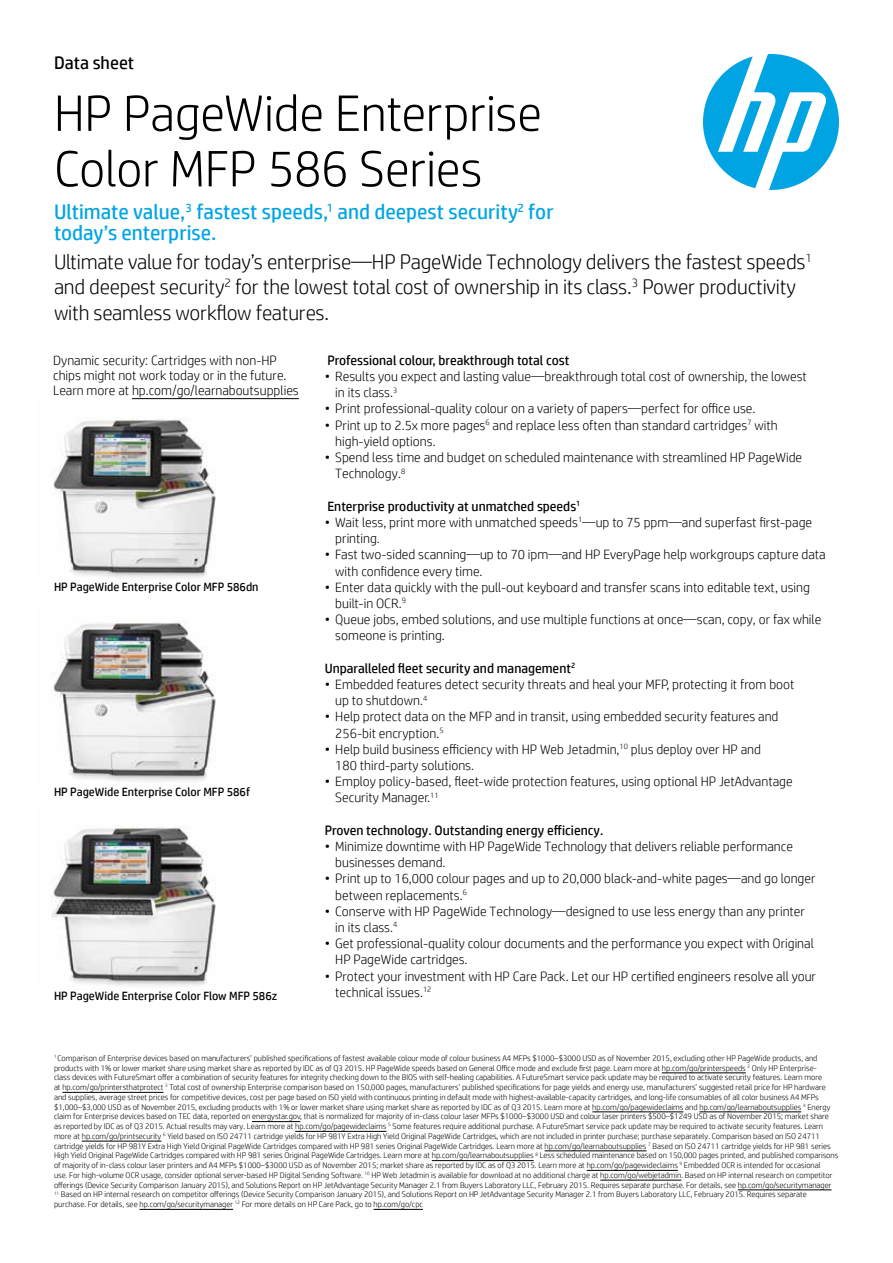
<style>
.page{position:relative;width:893px;height:1263px;background:#fff}
.page>*{position:absolute;margin:0;border:0;box-sizing:border-box;transform-origin:0 0}
.t1{font:300 51px/55.5px "HP Simplified";letter-spacing:-.005em;color:#000}
.t2{font:300 21px/25.2px "HP Simplified";letter-spacing:-.01em;color:#000}
.t3{font:21px/21px "HP Simplified";color:#00a4e3}
.t4{font:18px "HP Simplified";color:#000}
.t5{font:300 13.5px/16.2px "HP Simplified";color:#000}
.t6{font:13.5px "HP Simplified";color:#000}
.t7{font:12px "HP Simplified";color:#000}
.t8{font:300 8.25px/9.8px "HP Simplified";color:#000}
</style>
<div class="page">
<img style="left:51px;top:827px;width:165px;height:159px">
<img style="left:53px;top:622px;width:163px;height:159px">
<svg style="left:703px;top:54px;width:136px;height:136px"></svg>
<hr style="left:662px;top:1072px;width:84px;height:1px;background:#000">
<hr style="left:62px;top:1092px;width:101px;height:1px;background:#000">
<hr style="left:592px;top:1111px;width:91px;height:1px;background:#000">
<hr style="left:699px;top:1111px;width:102px;height:1px;background:#000">
<hr style="left:252px;top:1121px;width:48px;height:1px;background:#000">
<hr style="left:295px;top:1131px;width:91px;height:1px;background:#000">
<hr style="left:82px;top:1141px;width:79px;height:1px;background:#000">
<hr style="left:545px;top:1150px;width:101px;height:1px;background:#000">
<hr style="left:432px;top:1160px;width:102px;height:1px;background:#000">
<hr style="left:587px;top:1170px;width:91px;height:1px;background:#000">
<hr style="left:600px;top:1180px;width:81px;height:1px;background:#000">
<hr style="left:738px;top:1189px;width:93px;height:1px;background:#000">
<hr style="left:139px;top:1209px;width:94px;height:1px;background:#000">
<hr style="left:374px;top:1209px;width:49px;height:1px;background:#000">
<img style="left:53px;top:419px;width:163px;height:159px">
<hr style="left:132px;top:398px;width:167px;height:1px;background:#000">
<h3 class="t4" style="left:54px;top:51px;width:82px">Data sheet</h3>
<h1 class="t1" style="left:54px;top:85px;width:490px">HP PageWide Enterprise<br>Color MFP 586 Series</h1>
<h2 class="t3" style="left:54px;top:201px;width:501px">Ultimate value,<sup>3</sup> fastest speeds,<sup>1</sup> and deepest security<sup>2</sup> for today’s enterprise.</h2>
<h2 class="t2" style="left:54px;top:249px;width:759px">Ultimate value for today’s enterprise—HP PageWide Technology delivers the fastest speeds<sup>1 </sup>and deepest security<sup>2</sup> for the lowest total cost of ownership in its class.<sup>3</sup> Power productivity with seamless workflow features.</h2>
<h3 class="t5" style="left:53px;top:352px;width:247px;line-height:15px">Dynamic security: Cartridges with non-HP chips might not work today or in the future.<br>Learn more at hp.com/go/learnaboutsupplies</h3>
<h3 class="t7" style="left:54px;top:579px;width:206px">HP PageWide Enterprise Color MFP 586dn</h3>
<h3 class="t7" style="left:54px;top:784px;width:198px">HP PageWide Enterprise Color MFP 586f</h3>
<h3 class="t7" style="left:54px;top:988px;width:225px">HP PageWide Enterprise Color Flow MFP 586z</h3>
<h3 class="t6" style="left:327px;top:351px;width:244px">Professional colour, breakthrough total cost</h3>
<h3 class="t5" style="left:335px;top:368px;width:473px;text-indent:-11px">• Results you expect and lasting value—breakthrough total cost of ownership, the lowest in its class.<sup>3</sup></h3>
<h3 class="t5" style="left:325px;top:400px;width:432px">• Print professional-quality colour on a variety of papers—perfect for office use.</h3>
<h3 class="t5" style="left:335px;top:417px;width:444px;text-indent:-11px">• Print up to 2.5x more pages<sup>6</sup> and replace less often than standard cartridges<sup>7</sup> with high-yield options.</h3>
<h3 class="t5" style="left:335px;top:449px;width:468px;text-indent:-11px">• Spend less time and budget on scheduled maintenance with streamlined HP PageWide<br>Technology.<sup>8</sup></h3>
<h3 class="t6" style="left:327px;top:497px;width:255px">Enterprise productivity at unmatched speeds<sup>1</sup></h3>
<h3 class="t5" style="left:335px;top:514px;width:478px;text-indent:-11px">• Wait less, print more with unmatched speeds<sup>1</sup>—up to 75 ppm—and superfast first-page printing.</h3>
<h3 class="t5" style="left:335px;top:546px;width:492px;text-indent:-11px">• Fast two-sided scanning—up to 70 ipm—and HP EveryPage help workgroups capture data with confidence every time.</h3>
<h3 class="t5" style="left:335px;top:579px;width:476px;text-indent:-11px">• Enter data quickly with the pull-out keyboard and transfer scans into editable text, using built-in OCR.<sup>9</sup></h3>
<h3 class="t5" style="left:335px;top:611px;width:488px;text-indent:-11px">• Queue jobs, embed solutions, and use multiple functions at once—scan, copy, or fax while someone is printing.</h3>
<h3 class="t6" style="left:325px;top:659px;width:252px">Unparalleled fleet security and management<sup>2</sup></h3>
<h3 class="t5" style="left:335px;top:676px;width:461px;text-indent:-11px">• Embedded features detect security threats and heal your MFP, protecting it from boot up to shutdown.<sup>4</sup></h3>
<h3 class="t5" style="left:335px;top:708px;width:445px;text-indent:-11px">• Help protect data on the MFP and in transit, using embedded security features and<br>256-bit encryption.<sup>5</sup></h3>
<h3 class="t5" style="left:335px;top:741px;width:427px;text-indent:-11px">• Help build business efficiency with HP Web Jetadmin,<sup>10</sup> plus deploy over HP and<br>180 third-party solutions.</h3>
<h3 class="t5" style="left:335px;top:773px;width:459px;text-indent:-11px">• Employ policy-based, fleet-wide protection features, using optional HP JetAdvantage<br>Security Manager.<sup>11</sup></h3>
<h3 class="t6" style="left:325px;top:821px;width:280px">Proven technology. Outstanding energy efficiency.</h3>
<h3 class="t5" style="left:335px;top:838px;width:459px;text-indent:-11px">• Minimize downtime with HP PageWide Technology that delivers reliable performance businesses demand.</h3>
<h3 class="t5" style="left:335px;top:870px;width:482px;text-indent:-11px">• Print up to 16,000 colour pages and up to 20,000 black-and-white pages—and go longer between replacements.<sup>6</sup></h3>
<h3 class="t5" style="left:335px;top:903px;width:471px;text-indent:-11px">• Conserve with HP PageWide Technology—designed to use less energy than any printer in its class.<sup>4</sup></h3>
<h3 class="t5" style="left:335px;top:935px;width:480px;text-indent:-11px">• Get professional-quality colour documents and the performance you expect with Original<br>HP PageWide cartridges.</h3>
<h3 class="t5" style="left:335px;top:967px;width:482px;text-indent:-11px">• Protect your investment with HP Care Pack. Let our HP certified engineers resolve all your technical issues.<sup>12</sup></h3>
<p class="t8" style="left:54px;top:1053px;width:786px"><sup>1</sup> Comparison of Enterprise devices based on manufacturers’ published specifications of fastest available colour mode of colour business A4 MFPs $1000–$3000 USD as of November 2015, excluding other HP PageWide products, and products with 1% or lower market share using market share as reported by IDC as of Q3 2015. HP PageWide speeds based on General Office mode and exclude first page. Learn more at hp.com/go/printerspeeds <sup>2</sup> Only HP Enterprise-<br>class devices with FutureSmart offer a combination of security features for integrity checking down to the BIOS with self-healing capabilities. A FutureSmart service pack update may be required to activate security features. Learn more<br>at hp.com/go/printersthatprotect <sup>3</sup> Total cost of ownership Enterprise comparison based on 150,000 pages, manufacturers’ published specifications for page yields and energy use, manufacturers’ suggested retail price for HP hardware and supplies, average street prices for competitive devices, cost per page based on ISO yield with continuous printing in default mode with highest-available-capacity cartridges, and long-life consumables of all color business A4 MFPs $1,000–$3,000 USD as of November 2015, excluding products with 1% or lower market share using market share as reported by IDC as of Q3 2015. Learn more at hp.com/go/pagewideclaims and hp.com/go/learnaboutsupplies <sup>4</sup> Energy claim for Enterprise devices based on TEC data, reported on energystar.gov, that is normalized for majority of in-class colour laser MFPs $1000–$3000 USD and colour laser printers $500–$1249 USD as of November 2015; market share as reported by IDC as of Q3 2015. Actual results may vary. Learn more at hp.com/go/pagewideclaims <sup>5</sup> Some features require additional purchase. A FutureSmart service pack update may be required to activate security features. Learn more at hp.com/go/printsecurity <sup>6</sup> Yield based on ISO 24711 cartridge yields for HP 981Y Extra High Yield Original PageWide Cartridges, which are not included in printer purchase; purchase separately. Comparison based on ISO 24711 cartridge yields for HP 981Y Extra High Yield Original PageWide Cartridges compared with HP 981 series Original PageWide Cartridges. Learn more at hp.com/go/learnaboutsupplies <sup>7</sup> Based on ISO 24711 cartridge yields for HP 981 series High Yield Original PageWide Cartridges compared with HP 981 series Original PageWide Cartridges. Learn more at hp.com/go/learnaboutsupplies <sup>8</sup> Less scheduled maintenance based on 150,000 pages printed, and published comparisons of majority of in-class colour laser printers and A4 MFPs $1000–$3000 USD as of November 2015; market share as reported by IDC as of Q3 2015. Learn more at hp.com/go/pagewideclaims <sup>9</sup> Embedded OCR is intended for occasional<br>use. For high-volume OCR usage, consider optional server-based HP Digital Sending Software. <sup>10</sup> HP Web Jetadmin is available for download at no additional charge at hp.com/go/webjetadmin. Based on HP internal research on competitor offerings (Device Security Comparison January 2015), and Solutions Report on HP JetAdvantage Security Manager 2.1 from Buyers Laboratory LLC, February 2015. Requires separate purchase. For details, see hp.com/go/securitymanager <sup>11</sup> Based on HP internal research on competitor offerings (Device Security Comparison January 2015), and Solutions Report on HP JetAdvantage Security Manager 2.1 from Buyers Laboratory LLC, February 2015. Requires separate purchase. For details, see hp.com/go/securitymanager <sup>12</sup> For more details on HP Care Pack, go to hp.com/go/cpc</p>
</div>
